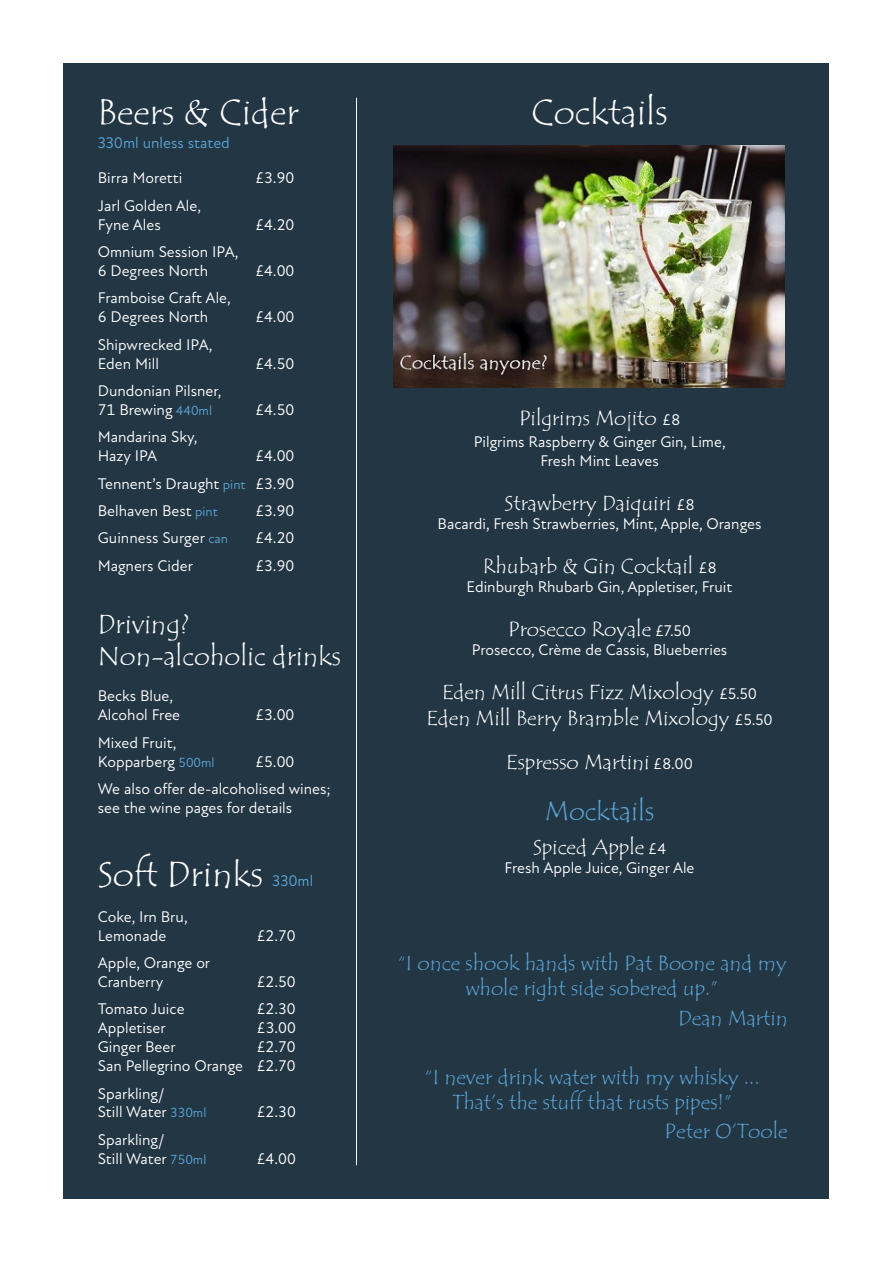
<style>
.page{position:relative;width:893px;height:1263px;background:#fff}
.page>*{position:absolute;margin:0;border:0;box-sizing:border-box;transform-origin:0 0}
.Section_header{font:36px "Tempus Sans ITC";color:#fff}
.Section_header-2{font:27px/32.4px "Tempus Sans ITC";color:#fff}
.Tasting_note{font:27px "Tempus Sans ITC";color:#5aa4d5}
.Tasting_note-2{font:21px "Tempus Sans ITC";color:#fff}
.Default{font:21px/25.2px "Tempus Sans ITC";color:#5aa4d5;text-align:center}
.Section_header-3{font:21px "Tempus Sans ITC";color:#fff}
.Tasting_note-3{font:15.75px/18.9px "Atten New";color:#fff}
.Section_header-4{font:15.75px "Atten New";color:#5aa4d5}
.s1{font-size:13.5px;color:#5aa4d5}
.s2{font-family:"Atten New";font-size:15.75px}
</style>
<div class="page">
<div style="left:64px;top:64px;width:765px;height:1135px;background:#233644"></div>
<img style="left:393px;top:146px;width:391px;height:241px">
<hr style="left:356px;top:98px;width:1px;height:1067px;background:#fff">
<p class="Section_header" style="left:98px;top:90px;width:202px">Beers &amp; Cider</p>
<p class="Section_header-4" style="left:98px;top:133px;width:134px">330ml unless stated</p>
<p class="Tasting_note-3" style="left:98px;top:169px;width:86px">Birra Moretti</p>
<p class="Tasting_note-3" style="left:255px;top:169px;width:40px">£3.90</p>
<p class="Tasting_note-3" style="left:98px;top:196px;width:105px">Jarl Golden Ale,<br>Fyne Ales</p>
<p class="Tasting_note-3" style="left:255px;top:215px;width:40px">£4.20</p>
<p class="Tasting_note-3" style="left:98px;top:243px;width:142px">Omnium Session IPA,<br>6 Degrees North</p>
<p class="Tasting_note-3" style="left:98px;top:289px;width:135px">Framboise Craft Ale,<br>6 Degrees North</p>
<p class="Tasting_note-3" style="left:98px;top:335px;width:116px">Shipwrecked IPA,<br>Eden Mill</p>
<p class="Tasting_note-3" style="left:98px;top:382px;width:125px">Dundonian Pilsner,<br>71 Brewing <span class="s1">440ml</span></p>
<p class="Tasting_note-3" style="left:255px;top:262px;width:40px">£4.00</p>
<p class="Tasting_note-3" style="left:255px;top:308px;width:40px">£4.00</p>
<p class="Tasting_note-3" style="left:255px;top:354px;width:40px">£4.50</p>
<p class="Tasting_note-3" style="left:255px;top:400px;width:40px">£4.50</p>
<p class="Tasting_note-3" style="left:98px;top:428px;width:101px">Mandarina Sky,<br>Hazy IPA</p>
<p class="Tasting_note-3" style="left:255px;top:447px;width:40px">£4.00</p>
<p class="Tasting_note-3" style="left:98px;top:474px;width:198px">Tennent’s Draught <span class="s1">pint</span> £3.90</p>
<p class="Tasting_note-3" style="left:98px;top:502px;width:122px">Belhaven Best <span class="s1">pint</span></p>
<p class="Tasting_note-3" style="left:255px;top:502px;width:40px">£3.90</p>
<p class="Tasting_note-3" style="left:98px;top:529px;width:132px">Guinness Surger <span class="s1">can</span></p>
<p class="Tasting_note-3" style="left:255px;top:529px;width:40px">£4.20</p>
<p class="Tasting_note-3" style="left:98px;top:556px;width:97px">Magners Cider</p>
<p class="Tasting_note-3" style="left:255px;top:556px;width:40px">£3.90</p>
<p class="Section_header-2" style="left:98px;top:608px;width:245px">Driving?<br>Non-alcoholic drinks</p>
<p class="Tasting_note-3" style="left:98px;top:687px;width:84px">Becks Blue,<br>Alcohol Free</p>
<p class="Tasting_note-3" style="left:255px;top:706px;width:40px">£3.00</p>
<p class="Tasting_note-3" style="left:98px;top:733px;width:118px">Mixed Fruit,<br>Kopparberg <span class="s1">500ml</span></p>
<p class="Tasting_note-3" style="left:255px;top:752px;width:40px">£5.00</p>
<p class="Tasting_note-3" style="left:98px;top:779px;width:235px">We also offer de-alcoholised wines; see the wine pages for details</p>
<p class="Section_header" style="left:98px;top:851px;width:167px">Soft Drinks</p>
<p class="Section_header-4" style="left:272px;top:871px;width:43px">330ml</p>
<p class="Tasting_note-3" style="left:98px;top:907px;width:91px">Coke, Irn Bru,<br>Lemonade</p>
<p class="Tasting_note-3" style="left:98px;top:954px;width:114px">Apple, Orange or<br>Cranberry</p>
<p class="Tasting_note-3" style="left:257px;top:926px;width:40px">£2.70</p>
<p class="Tasting_note-3" style="left:257px;top:972px;width:40px">£2.50</p>
<p class="Tasting_note-3" style="left:98px;top:1000px;width:88px">Tomato Juice</p>
<p class="Tasting_note-3" style="left:257px;top:1000px;width:40px">£2.30</p>
<p class="Tasting_note-3" style="left:98px;top:1019px;width:69px">Appletiser</p>
<p class="Tasting_note-3" style="left:257px;top:1019px;width:40px">£3.00</p>
<p class="Tasting_note-3" style="left:98px;top:1038px;width:79px">Ginger Beer</p>
<p class="Tasting_note-3" style="left:257px;top:1038px;width:40px">£2.70</p>
<p class="Tasting_note-3" style="left:98px;top:1057px;width:199px">San Pellegrino Orange £2.70</p>
<p class="Tasting_note-3" style="left:98px;top:1084px;width:110px">Sparkling/<br>Still Water <span class="s1">330ml</span></p>
<p class="Tasting_note-3" style="left:257px;top:1103px;width:40px">£2.30</p>
<p class="Tasting_note-3" style="left:98px;top:1130px;width:110px">Sparkling/<br>Still Water <span class="s1">750ml</span></p>
<p class="Tasting_note-3" style="left:257px;top:1149px;width:40px">£4.00</p>
<p class="Section_header" style="left:531px;top:90px;width:138px">Cocktails</p>
<p class="Section_header-3" style="left:519px;top:404px;width:163px">Pilgrims Mojito <span class="s2">£8</span></p>
<p class="Tasting_note-3" style="left:474px;top:433px;width:253px;text-align:center">Pilgrims Raspberry &amp; Ginger Gin, Lime,<br>Fresh Mint Leaves</p>
<p class="Tasting_note-2" style="left:505px;top:490px;width:191px">Strawberry Daiquiri <span class="s2">£8</span></p>
<p class="Tasting_note-3" style="left:438px;top:515px;width:325px">Bacardi, Fresh Strawberries, Mint, Apple, Oranges</p>
<p class="Tasting_note-2" style="left:483px;top:553px;width:235px">Rhubarb &amp; Gin Cocktail <span class="s2">£8</span></p>
<p class="Tasting_note-3" style="left:467px;top:578px;width:267px">Edinburgh Rhubarb Gin, Appletiser, Fruit</p>
<p class="Tasting_note-2" style="left:508px;top:616px;width:184px">Prosecco Royale <span class="s2">£7.50</span></p>
<p class="Tasting_note-3" style="left:472px;top:641px;width:257px">Prosecco, Crème de Cassis, Blueberries</p>
<p class="Tasting_note-2" style="left:442px;top:679px;width:317px">Eden Mill Citrus Fizz Mixology <span class="s2">£5.50</span></p>
<p class="Tasting_note-2" style="left:426px;top:704px;width:348px">Eden Mill Berry Bramble Mixology <span class="s2">£5.50</span></p>
<p class="Tasting_note-2" style="left:506px;top:748px;width:188px">Espresso Martini <span class="s2">£8.00</span></p>
<p class="Tasting_note" style="left:545px;top:794px;width:111px">Mocktails</p>
<p class="Tasting_note-2" style="left:533px;top:833px;width:135px">Spiced Apple <span class="s2">£4</span></p>
<p class="Tasting_note-3" style="left:505px;top:858px;width:191px">Fresh Apple Juice, Ginger Ale</p>
<p class="Default" style="left:398px;top:951px;width:390px">“I once shook hands with Pat Boone and my whole right side sobered up.”</p>
<p class="Default" style="left:678px;top:1005px;width:111px">Dean Martin</p>
<p class="Default" style="left:425px;top:1064px;width:337px">“I never drink water with my whisky ...<br>That’s the stuff that rusts pipes!”</p>
<p class="Default" style="left:665px;top:1119px;width:125px">Peter O’Toole</p>
</div>
